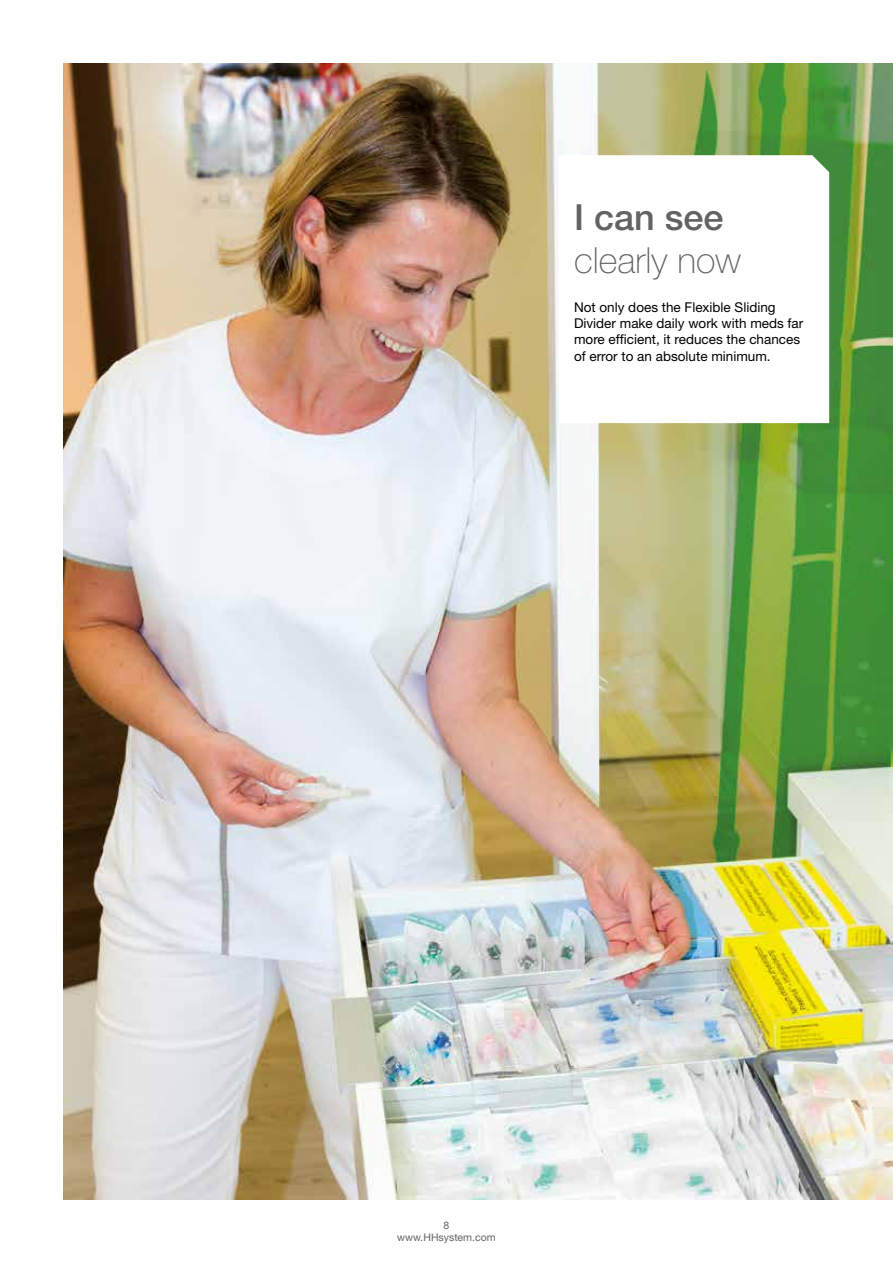
<style>
.page{position:relative;width:893px;height:1263px;background:#fff}
.page>*{position:absolute;margin:0;border:0;box-sizing:border-box;transform-origin:0 0}
.t1{font:100 36px "Helvetica Neue";color:#646363}
.t2{font:500 36px "Helvetica Neue";color:#646363}
.t3{font:13.5px/16.2px "Helvetica Neue";color:#000}
.t4{font:10.5px/12px "Helvetica Neue";color:#646363;text-align:center}
</style>
<div class="page">
<img style="left:64px;top:64px;width:829px;height:1135px">
<svg style="left:558px;top:155px;width:271px;height:268px"></svg>
<h1 class="t2" style="left:574px;top:195px;width:151px">I can see</h1>
<h1 class="t1" style="left:574px;top:240px;width:168px">clearly now</h1>
<p class="t3" style="left:574px;top:299px;width:231px">Not only does the Flexible Sliding Divider make daily work with meds far more efficient, it reduces the chances of error to an absolute minimum.</p>
<p class="t4" style="left:397px;top:1219px;width:100px">8 www.HHsystem.com</p>
</div>
